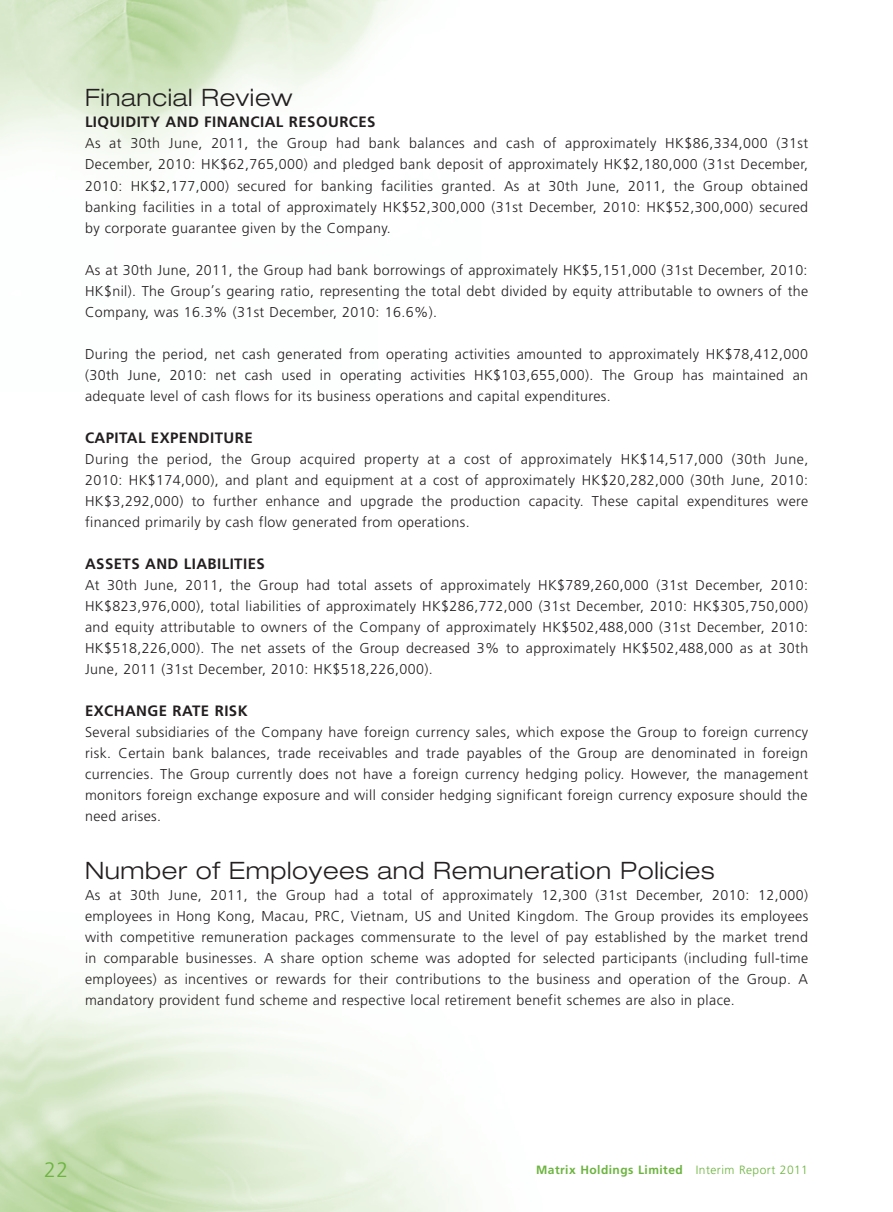
<style>
.page{position:relative;width:893px;height:1212px;background:#fff}
.page>*{position:absolute;margin:0;border:0;box-sizing:border-box;transform-origin:0 0}
.Heading_1{font:300 expanded 24px "Helvetica Neue LT Std";letter-spacing:.03em;color:#231f20}
.t1{font:300 21px "Frutiger LT Std";color:#6cb43f}
.Heading_2{font:700 15px "Frutiger LT Std";letter-spacing:.03em;color:#231f20}
.Body_Text{font:300 14.25px/21px "Frutiger LT Std";letter-spacing:.03em;color:#231f20;text-align:justify}
.t2{font:700 12px "Frutiger LT Std";letter-spacing:.04em;color:#6cb43f}
.s1{font-weight:300}
</style>
<div class="page">
<p class="Heading_1" style="left:85px;top:84px;width:209px">Financial Review</p>
<p class="Heading_2" style="left:85px;top:113px;width:292px">LIQUIDITY AND FINANCIAL RESOURCES</p>
<p class="Body_Text" style="left:85px;top:133px;width:725px">As at 30th June, 2011, the Group had bank balances and cash of approximately HK$86,334,000 (31st December, 2010: HK$62,765,000) and pledged bank deposit of approximately HK$2,180,000 (31st December, 2010: HK$2,177,000) secured for banking facilities granted. As at 30th June, 2011, the Group obtained banking facilities in a total of approximately HK$52,300,000 (31st December, 2010: HK$52,300,000) secured by corporate guarantee given by the Company.</p>
<p class="Body_Text" style="left:85px;top:259px;width:725px">As at 30th June, 2011, the Group had bank borrowings of approximately HK$5,151,000 (31st December, 2010:<br>HK$nil). The Group’s gearing ratio, representing the total debt divided by equity attributable to owners of the Company, was 16.3% (31st December, 2010: 16.6%).</p>
<p class="Body_Text" style="left:85px;top:343px;width:725px">During the period, net cash generated from operating activities amounted to approximately HK$78,412,000 (30th June, 2010: net cash used in operating activities HK$103,655,000). The Group has maintained an adequate level of cash flows for its business operations and capital expenditures.</p>
<p class="Heading_2" style="left:85px;top:428px;width:169px">CAPITAL EXPENDITURE</p>
<p class="Body_Text" style="left:85px;top:448px;width:725px">During the period, the Group acquired property at a cost of approximately HK$14,517,000 (30th June, 2010: HK$174,000), and plant and equipment at a cost of approximately HK$20,282,000 (30th June, 2010:<br>HK$3,292,000) to further enhance and upgrade the production capacity. These capital expenditures were financed primarily by cash flow generated from operations.</p>
<p class="Heading_2" style="left:85px;top:554px;width:181px">ASSETS AND LIABILITIES</p>
<p class="Body_Text" style="left:85px;top:574px;width:725px">At 30th June, 2011, the Group had total assets of approximately HK$789,260,000 (31st December, 2010:<br>HK$823,976,000), total liabilities of approximately HK$286,772,000 (31st December, 2010: HK$305,750,000) and equity attributable to owners of the Company of approximately HK$502,488,000 (31st December, 2010:<br>HK$518,226,000). The net assets of the Group decreased 3% to approximately HK$502,488,000 as at 30th June, 2011 (31st December, 2010: HK$518,226,000).</p>
<p class="Heading_2" style="left:85px;top:701px;width:164px">EXCHANGE RATE RISK</p>
<p class="Body_Text" style="left:85px;top:721px;width:725px">Several subsidiaries of the Company have foreign currency sales, which expose the Group to foreign currency risk. Certain bank balances, trade receivables and trade payables of the Group are denominated in foreign currencies. The Group currently does not have a foreign currency hedging policy. However, the management monitors foreign exchange exposure and will consider hedging significant foreign currency exposure should the need arises.</p>
<p class="Heading_1" style="left:85px;top:856px;width:631px">Number of Employees and Remuneration Policies</p>
<p class="Body_Text" style="left:85px;top:885px;width:725px">As at 30th June, 2011, the Group had a total of approximately 12,300 (31st December, 2010: 12,000) employees in Hong Kong, Macau, PRC, Vietnam, US and United Kingdom. The Group provides its employees with competitive remuneration packages commensurate to the level of pay established by the market trend in comparable businesses. A share option scheme was adopted for selected participants (including full-time employees) as incentives or rewards for their contributions to the business and operation of the Group. A mandatory provident fund scheme and respective local retirement benefit schemes are also in place.</p>
<h2 class="t1" style="left:44px;top:1158px;width:25px">22</h2>
<p class="t2" style="left:536px;top:1162px;width:273px">Matrix Holdings Limited <span class="s1">Interim Report 2011</span></p>
</div>
